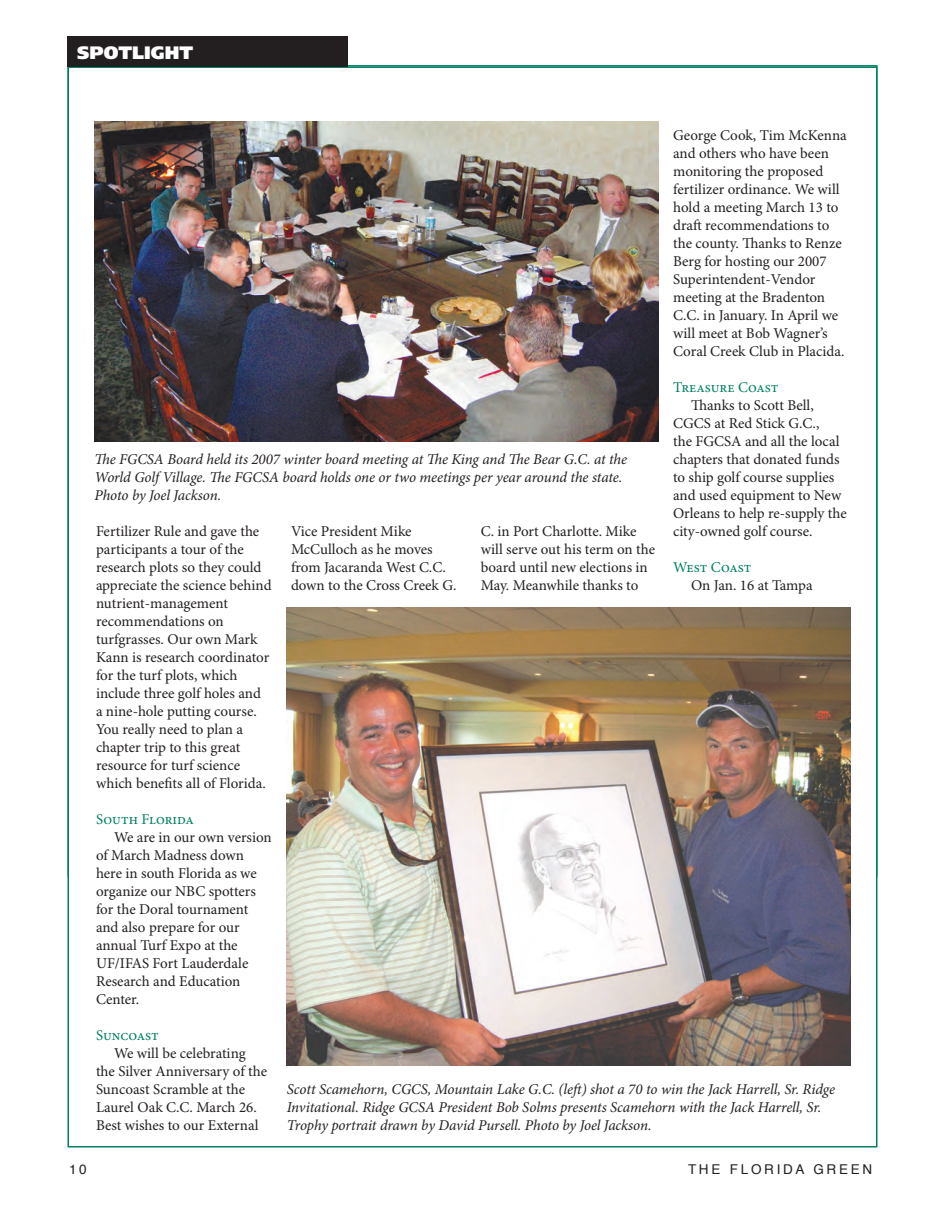
<style>
.page{position:relative;width:945px;height:1215px;background:#fff}
.page>*{position:absolute;margin:0;border:0;box-sizing:border-box;transform-origin:0 0}
.t1{font:900 18px "Frutiger";color:#fff}
.t2{font:15px/18px "Minion Pro";color:#231f20}
.t3{font:italic 15px/18px "Minion Pro";letter-spacing:-.01em;color:#231f20}
.t4{font:15px "Minion Pro";letter-spacing:-.005em;color:#008062}
.t5{font:13.5px "Helvetica";letter-spacing:.2em;color:#231f20}
</style>
<div class="page">
<div style="left:68px;top:36px;width:280px;height:29px;background:#231f20"></div>
<div style="left:67px;top:38px;width:281px;height:28px;background:#231f20"></div>
<img style="left:94px;top:122px;width:564px;height:319px">
<img style="left:287px;top:607px;width:563px;height:458px">
<p class="t1" style="left:77px;top:42px;width:118px">SPOTLIGHT</p>
<p class="t2" style="left:673px;top:126px;width:175px">George Cook, Tim McKenna and others who have been monitoring the proposed fertilizer ordinance. We will hold a meeting March 13 to draft recommendations to the county. Thanks to Renze<br>Berg for hosting our 2007<br>Superintendent-Vendor meeting at the Bradenton<br>C.C. in January. In April we will meet at Bob Wagner’s<br>Coral Creek Club in Placida.</p>
<p class="t4" style="left:673px;top:378px;width:107px">Treasure Coast</p>
<p class="t2" style="left:673px;top:396px;width:175px;text-indent:18px">Thanks to Scott Bell,<br>CGCS at Red Stick G.C.,<br>the FGCSA and all the local chapters that donated funds to ship golf course supplies and used equipment to New<br>Orleans to help re-supply the city-owned golf course.</p>
<p class="t4" style="left:673px;top:558px;width:80px">West Coast</p>
<p class="t2" style="left:691px;top:576px;width:123px">On Jan. 16 at Tampa</p>
<p class="t3" style="left:94px;top:450px;width:534px">The FGCSA Board held its 2007 winter board meeting at The King and The Bear G.C. at the<br>World Golf Village. The FGCSA board holds one or two meetings per year around the state.<br>Photo by Joel Jackson.</p>
<p class="t2" style="left:96px;top:522px;width:177px">Fertilizer Rule and gave the participants a tour of the research plots so they could appreciate the science behind nutrient-management recommendations on turfgrasses. Our own Mark<br>Kann is research coordinator for the turf plots, which include three golf holes and<br>a nine-hole putting course.<br>You really need to plan a chapter trip to this great resource for turf science which benefits all of Florida.</p>
<p class="t4" style="left:96px;top:810px;width:100px">South Florida</p>
<p class="t2" style="left:96px;top:828px;width:177px;text-indent:18px">We are in our own version of March Madness down here in south Florida as we organize our NBC spotters for the Doral tournament and also prepare for our annual Turf Expo at the<br>UF/IFAS Fort Lauderdale<br>Research and Education<br>Center.</p>
<p class="t4" style="left:96px;top:1026px;width:64px">Suncoast</p>
<p class="t2" style="left:96px;top:1044px;width:173px;text-indent:18px">We will be celebrating the Silver Anniversary of the<br>Suncoast Scramble at the<br>Laurel Oak C.C. March 26.<br>Best wishes to our External</p>
<p class="t2" style="left:291px;top:522px;width:167px">Vice President Mike<br>McCulloch as he moves from Jacaranda West C.C. down to the Cross Creek G.</p>
<p class="t2" style="left:481px;top:522px;width:176px">C. in Port Charlotte. Mike will serve out his term on the board until new elections in<br>May. Meanwhile thanks to</p>
<p class="t3" style="left:287px;top:1080px;width:550px">Scott Scamehorn, CGCS, Mountain Lake G.C. (left) shot a 70 to win the Jack Harrell, Sr. Ridge<br>Invitational. Ridge GCSA President Bob Solms presents Scamehorn with the Jack Harrell, Sr.<br>Trophy portrait drawn by David Pursell. Photo by Joel Jackson.</p>
<p class="t5" style="left:69px;top:1158px;width:19px">10</p>
<p class="t5" style="left:688px;top:1158px;width:186px">THE FLORIDA GREEN</p>
</div>
